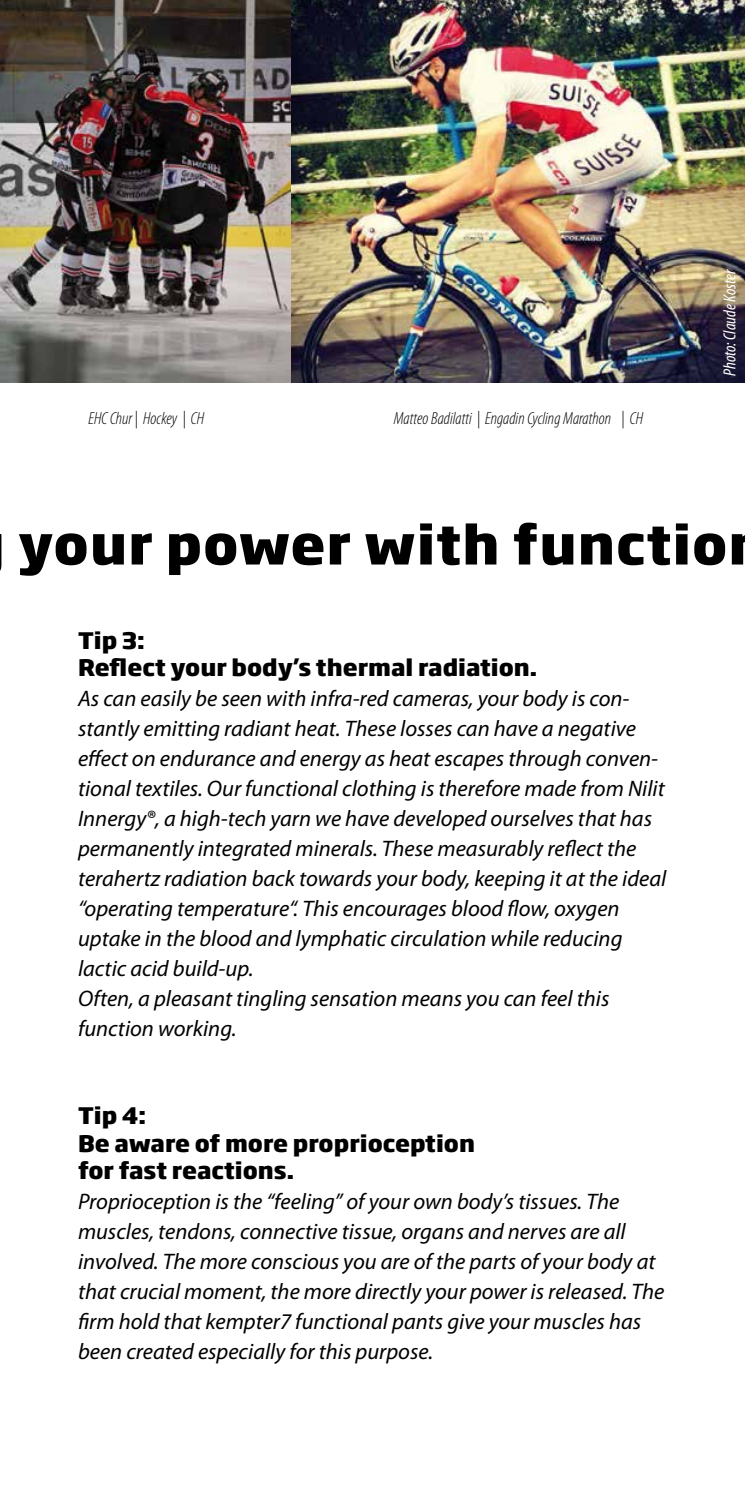
<style>
.page{position:relative;width:745px;height:1489px;background:#fff}
.page>*{position:absolute;margin:0;border:0;box-sizing:border-box;transform-origin:0 0}
.t1{font:800 52.5px "Soho Gothic Pro";letter-spacing:.02em;color:#000}
.t2{font:italic 22.5px/30px "Myriad Pro";color:#000}
.t3{font:800 22.5px/27.5px "Soho Gothic Pro";color:#000}
.t4{font:italic 300 condensed 17.5px "Myriad Pro";color:#000}
.t5{font:italic condensed 17.5px "Myriad Pro";color:#fff}
</style>
<div class="page">
<img style="left:0;top:0;width:744px;height:383px">
<p class="t4" style="left:88px;top:408px;width:117px">EHC Chur | Hockey | CH</p>
<p class="t4" style="left:393px;top:408px;width:251px">Matteo Badilatti | Engadin Cycling Marathon | CH</p>
<p class="t5" style="left:719px;top:376px;width:109px;rotate:-90deg">Photo: Claude Koster</p>
<h1 class="t1" style="left:18px;top:503px;width:710px">your power with functio</h1>
<p class="t3" style="left:78px;top:625px;width:460px">Tip 3:<br>Reflect your body’s thermal radiation.</p>
<p class="t2" style="left:78px;top:684px;width:589px">As can easily be seen with infra-red cameras, your body is con&shy;stantly emitting radiant heat. These losses can have a negative effect on endurance and energy as heat escapes through conven&shy;tional textiles. Our functional clothing is therefore made from Nilit Innergy®, a high-tech yarn we have developed ourselves that has permanently integrated minerals. These measurably reflect the terahertz radiation back towards your body, keeping it at the ideal “operating temperature“. This encourages blood flow, oxygen uptake in the blood and lymphatic circulation while reducing lactic acid build-up.<br>Often, a pleasant tingling sensation means you can feel this function working.</p>
<p class="t3" style="left:78px;top:1100px;width:398px">Tip 4:<br>Be aware of more proprioception for fast reactions.</p>
<p class="t2" style="left:78px;top:1186px;width:587px">Proprioception is the “feeling” of your own body’s tissues. The muscles, tendons, connective tissue, organs and nerves are all involved. The more conscious you are of the parts of your body at that crucial moment, the more directly your power is released. The firm hold that kempter7 functional pants give your muscles has been created especially for this purpose.</p>
</div>
